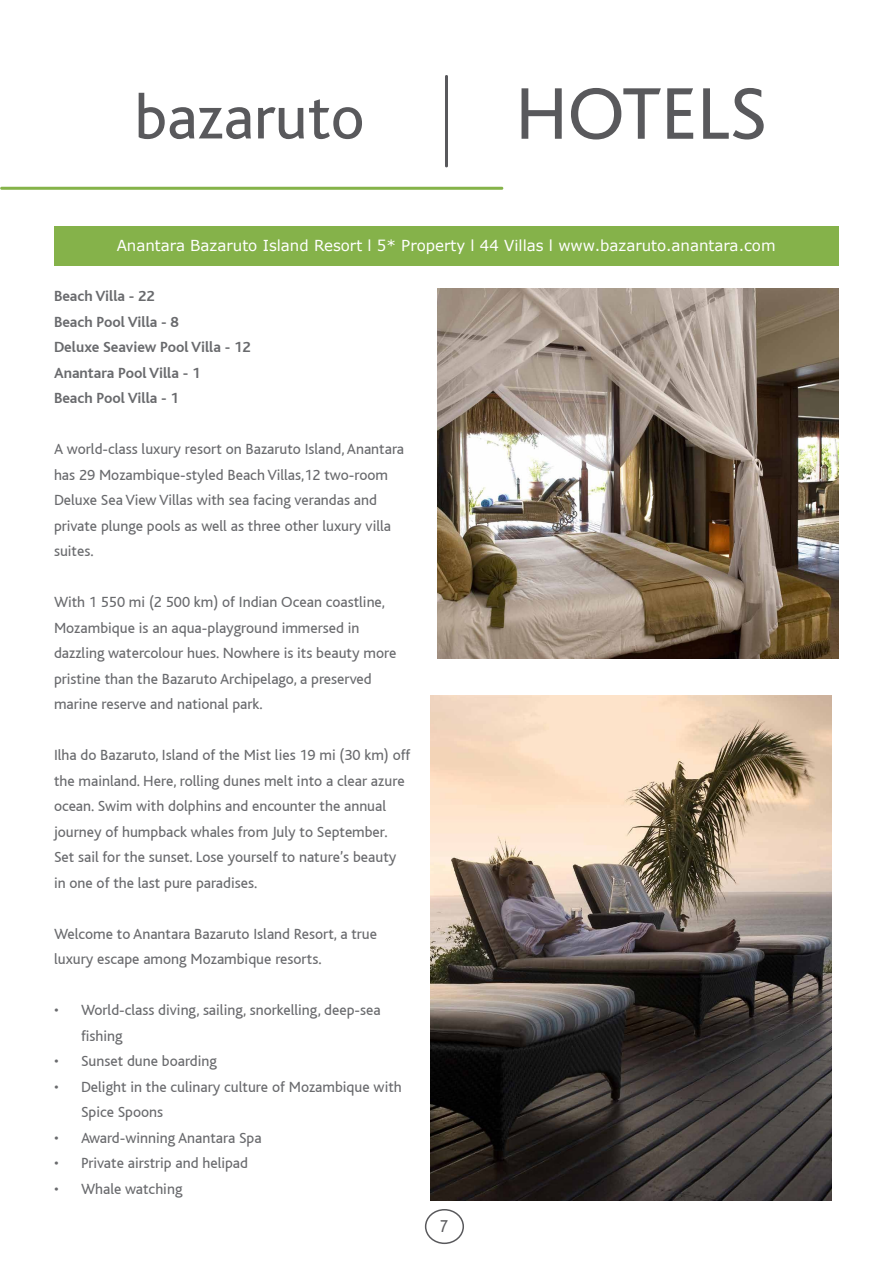
<style>
.page{position:relative;width:893px;height:1263px;background:#fff}
.page>*{position:absolute;margin:0;border:0;box-sizing:border-box;transform-origin:0 0}
.t1{font:76.5px "Bliss";color:#59595c}
.t2{font:64.5px "Bliss";color:#59595c}
.t3{font:18px "Bliss";color:#59595c;scale:.9 1}
.t4{font:15.45px/25.5px "Bliss";color:#696a6d}
.t5{font:700 15.45px/25.5px "Bliss";color:#696a6d}
.t6{font:15.15px "Verdana";color:#fff}
</style>
<div class="page">
<div style="left:54px;top:226px;width:785px;height:40px;background:#85b24a"></div>
<svg style="left:0;top:187px;width:504px;height:3px;background:#8eb857"></svg>
<div style="left:425px;top:1209px;width:39px;height:35px;border:2px solid #59595c;border-radius:50%"></div>
<svg style="left:445px;top:75px;width:3px;height:93px"></svg>
<img style="left:437px;top:289px;width:401px;height:370px">
<img style="left:430px;top:695px;width:401px;height:505px">
<h2 class="t2" style="left:135px;top:83px;width:231px">bazaruto</h2>
<h1 class="t1" style="left:515px;top:73px;width:253px">HOTELS</h1>
<p class="t6" style="left:117px;top:236px;width:660px">Anantara Bazaruto Island Resort l 5* Property l 44 Villas l www.bazaruto.anantara.com</p>
<p class="t5" style="left:54px;top:284px;width:198px">Beach Villa - 22<br>Beach Pool Villa - 8<br>Deluxe Seaview Pool Villa - 12<br>Anantara Pool Villa - 1<br>Beach Pool Villa - 1</p>
<p class="t4" style="left:54px;top:437px;width:352px">A world-class luxury resort on Bazaruto Island, Anantara has 29 Mozambique-styled Beach Villas,12 two-room Deluxe Sea View Villas with sea facing verandas and private plunge pools as well as three other luxury villa suites.</p>
<p class="t4" style="left:54px;top:590px;width:344px">With 1 550 mi (2 500 km) of Indian Ocean coastline, Mozambique is an aqua-playground immersed in dazzling watercolour hues. Nowhere is its beauty more pristine than the Bazaruto Archipelago, a preserved marine reserve and national park.</p>
<p class="t4" style="left:54px;top:743px;width:358px">Ilha do Bazaruto, Island of the Mist lies 19 mi (30 km) off the mainland. Here, rolling dunes melt into a clear azure ocean. Swim with dolphins and encounter the annual journey of humpback whales from July to September.<br>Set sail for the sunset. Lose yourself to nature’s beauty in one of the last pure paradises.</p>
<p class="t4" style="left:54px;top:921px;width:325px">Welcome to Anantara Bazaruto Island Resort, a true luxury escape among Mozambique resorts.</p>
<p class="t4" style="left:81px;top:998px;width:301px;text-indent:-27px">• World-class diving, sailing, snorkelling, deep-sea fishing</p>
<p class="t4" style="left:54px;top:1049px;width:164px">• Sunset dune boarding</p>
<p class="t4" style="left:81px;top:1074px;width:322px;text-indent:-27px">• Delight in the culinary culture of Mozambique with<br>Spice Spoons</p>
<p class="t4" style="left:54px;top:1125px;width:209px">• Award-winning Anantara Spa</p>
<p class="t4" style="left:54px;top:1151px;width:196px">• Private airstrip and helipad</p>
<p class="t4" style="left:54px;top:1176px;width:130px">• Whale watching</p>
<p class="t3" style="left:439px;top:1216px;width:11px">7</p>
</div>
